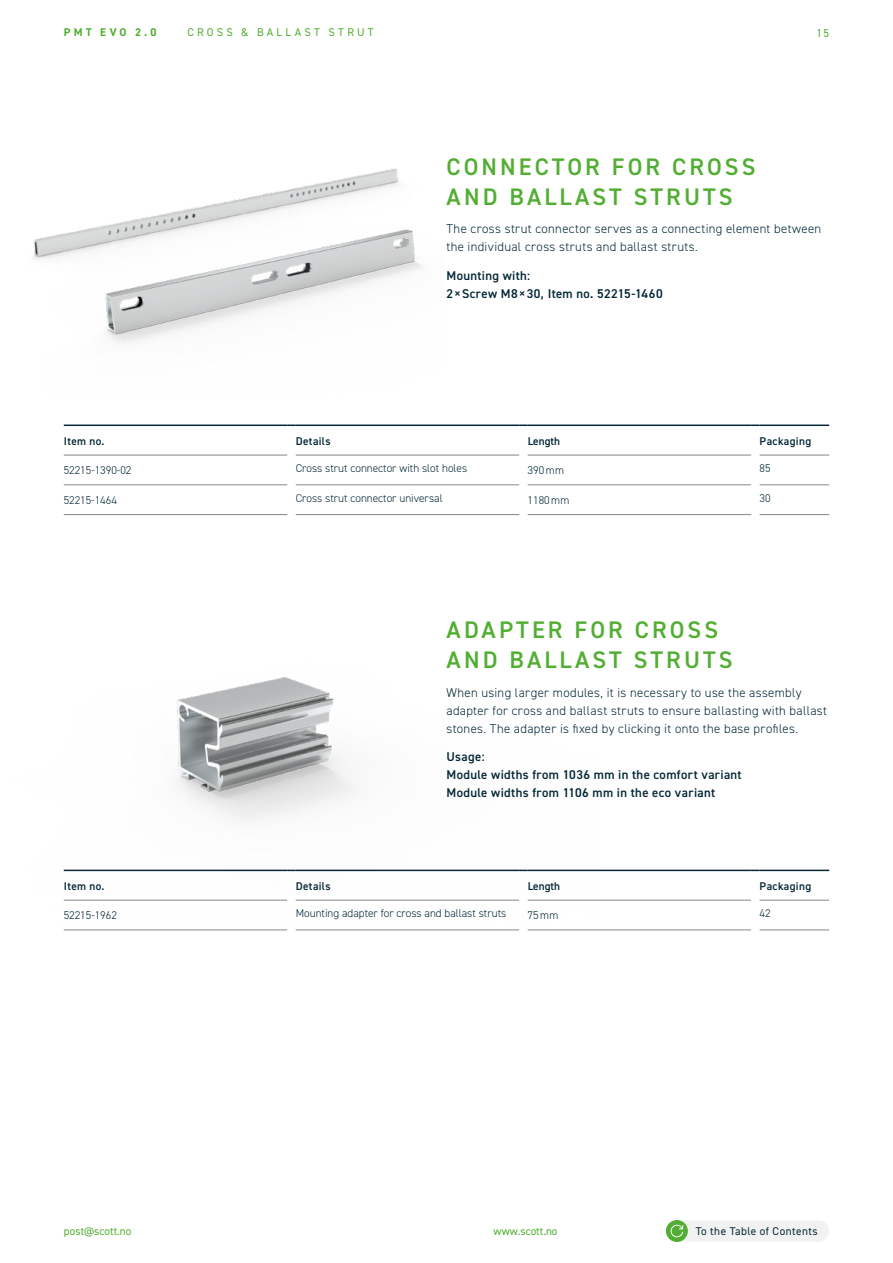
<style>
.page{position:relative;width:893px;height:1263px;background:#fff}
.page>*{position:absolute;margin:0;border:0;box-sizing:border-box;transform-origin:0 0}
.t1{font:600 24px/30px "DIN2014";letter-spacing:.13em;color:#52ae32}
.t2{font:300 12.75px/18px "DIN2014";letter-spacing:.025em;color:#042736}
.t3{font:600 12.75px/18px "DIN2014";letter-spacing:.03em;color:#042736}
.t4{font:300 11.25px "DIN2014";color:#042736}
.t5{font:600 11.25px "DIN2014";letter-spacing:.03em;color:#042736}
.t6{font:11.25px "DIN2014";color:#52ae32}
.t7{font:11.25px "DIN2014";letter-spacing:.04em;color:#042736}
.t8{font:11.25px "DIN2014";letter-spacing:.285em;color:#52ae32}
.t9{font:700 11.25px "DIN2014";letter-spacing:.285em;color:#52ae32}
.t10{font:11.25px "DIN2014";letter-spacing:.065em;color:#52ae32}
</style>
<div class="page">
<svg style="left:666px;top:1220px;width:21px;height:21px"></svg>
<div style="left:666px;top:1220px;width:21px;height:21px;border:1px solid #52ae32;border-radius:50%"></div>
<svg style="left:671px;top:1220px;width:158px;height:21px"></svg>
<img style="left:33px;top:168px;width:389px;height:168px">
<img style="left:63px;top:677px;width:536px;height:254px">
<hr style="left:64px;top:424px;width:223px;height:2px;background:#042736">
<svg style="left:287px;top:424px;width:9px;height:2px"></svg>
<hr style="left:296px;top:424px;width:223px;height:2px;background:#042736">
<svg style="left:519px;top:424px;width:9px;height:2px"></svg>
<hr style="left:528px;top:424px;width:223px;height:2px;background:#042736">
<svg style="left:751px;top:424px;width:9px;height:2px"></svg>
<hr style="left:760px;top:424px;width:69px;height:2px;background:#042736">
<hr style="left:64px;top:455px;width:223px;height:1px;background:#878787">
<hr style="left:64px;top:485px;width:223px;height:1px;background:#878787">
<hr style="left:64px;top:514px;width:223px;height:1px;background:#878787">
<hr style="left:296px;top:455px;width:223px;height:1px;background:#878787">
<hr style="left:296px;top:485px;width:223px;height:1px;background:#878787">
<hr style="left:296px;top:514px;width:223px;height:1px;background:#878787">
<hr style="left:528px;top:455px;width:223px;height:1px;background:#878787">
<hr style="left:528px;top:485px;width:223px;height:1px;background:#878787">
<hr style="left:528px;top:514px;width:223px;height:1px;background:#878787">
<hr style="left:760px;top:455px;width:69px;height:1px;background:#878787">
<hr style="left:760px;top:485px;width:69px;height:1px;background:#878787">
<hr style="left:760px;top:514px;width:69px;height:1px;background:#878787">
<hr style="left:64px;top:870px;width:223px;height:1px;background:#042736">
<hr style="left:296px;top:870px;width:223px;height:1px;background:#042736">
<hr style="left:528px;top:870px;width:223px;height:1px;background:#042736">
<hr style="left:760px;top:870px;width:69px;height:1px;background:#042736">
<hr style="left:64px;top:900px;width:223px;height:1px;background:#878787">
<hr style="left:64px;top:930px;width:223px;height:1px;background:#878787">
<hr style="left:296px;top:900px;width:223px;height:1px;background:#878787">
<hr style="left:296px;top:930px;width:223px;height:1px;background:#878787">
<hr style="left:528px;top:900px;width:223px;height:1px;background:#878787">
<hr style="left:528px;top:930px;width:223px;height:1px;background:#878787">
<hr style="left:760px;top:900px;width:69px;height:1px;background:#878787">
<hr style="left:760px;top:930px;width:69px;height:1px;background:#878787">
<p class="t9" style="left:64px;top:25px;width:94px">PMT EVO 2.0</p>
<p class="t8" style="left:187px;top:25px;width:188px">CROSS &amp; BALLAST STRUT</p>
<p class="t10" style="left:816px;top:26px;width:14px">15</p>
<h1 class="t1" style="left:447px;top:151px;width:310px">CONNECTOR FOR CROSS<br>AND BALLAST STRUTS</h1>
<p class="t2" style="left:446px;top:220px;width:376px">The cross strut connector serves as a connecting element between the individual cross struts and ballast struts.</p>
<p class="t3" style="left:446px;top:266px;width:218px">Mounting with:<br>2×Screw M8×30, Item no. 52215-1460</p>
<p class="t5" style="left:64px;top:433px;width:42px">Item no.</p>
<p class="t5" style="left:296px;top:433px;width:36px">Details</p>
<p class="t5" style="left:528px;top:433px;width:34px">Length</p>
<p class="t5" style="left:760px;top:433px;width:53px">Packaging</p>
<p class="t4" style="left:64px;top:464px;width:69px">52215-1390-02</p>
<p class="t4" style="left:296px;top:462px;width:173px">Cross strut connector with slot holes</p>
<p class="t4" style="left:528px;top:464px;width:38px">390mm</p>
<p class="t4" style="left:760px;top:462px;width:13px">85</p>
<p class="t4" style="left:64px;top:493px;width:55px">52215-1464</p>
<p class="t4" style="left:296px;top:491px;width:148px">Cross strut connector universal</p>
<p class="t4" style="left:528px;top:493px;width:43px">1180mm</p>
<p class="t4" style="left:760px;top:491px;width:13px">30</p>
<h1 class="t1" style="left:447px;top:614px;width:288px">ADAPTER FOR CROSS<br>AND BALLAST STRUTS</h1>
<p class="t2" style="left:446px;top:683px;width:382px">When using larger modules, it is necessary to use the assembly adapter for cross and ballast struts to ensure ballasting with ballast stones. The adapter is fixed by clicking it onto the base profiles.</p>
<p class="t3" style="left:446px;top:748px;width:297px">Usage:<br>Module widths from 1036 mm in the comfort variant<br>Module widths from 1106 mm in the eco variant</p>
<p class="t5" style="left:64px;top:878px;width:42px">Item no.</p>
<p class="t5" style="left:296px;top:878px;width:36px">Details</p>
<p class="t5" style="left:528px;top:878px;width:34px">Length</p>
<p class="t5" style="left:760px;top:878px;width:53px">Packaging</p>
<p class="t4" style="left:64px;top:909px;width:55px">52215-1962</p>
<p class="t4" style="left:296px;top:907px;width:212px">Mounting adapter for cross and ballast struts</p>
<p class="t4" style="left:528px;top:909px;width:32px">75mm</p>
<p class="t4" style="left:760px;top:907px;width:13px">42</p>
<p class="t6" style="left:64px;top:1224px;width:69px">post@scott.no</p>
<p class="t6" style="left:494px;top:1224px;width:65px">www.scott.no</p>
<p class="t7" style="left:696px;top:1224px;width:124px">To the Table of Contents</p>
</div>
